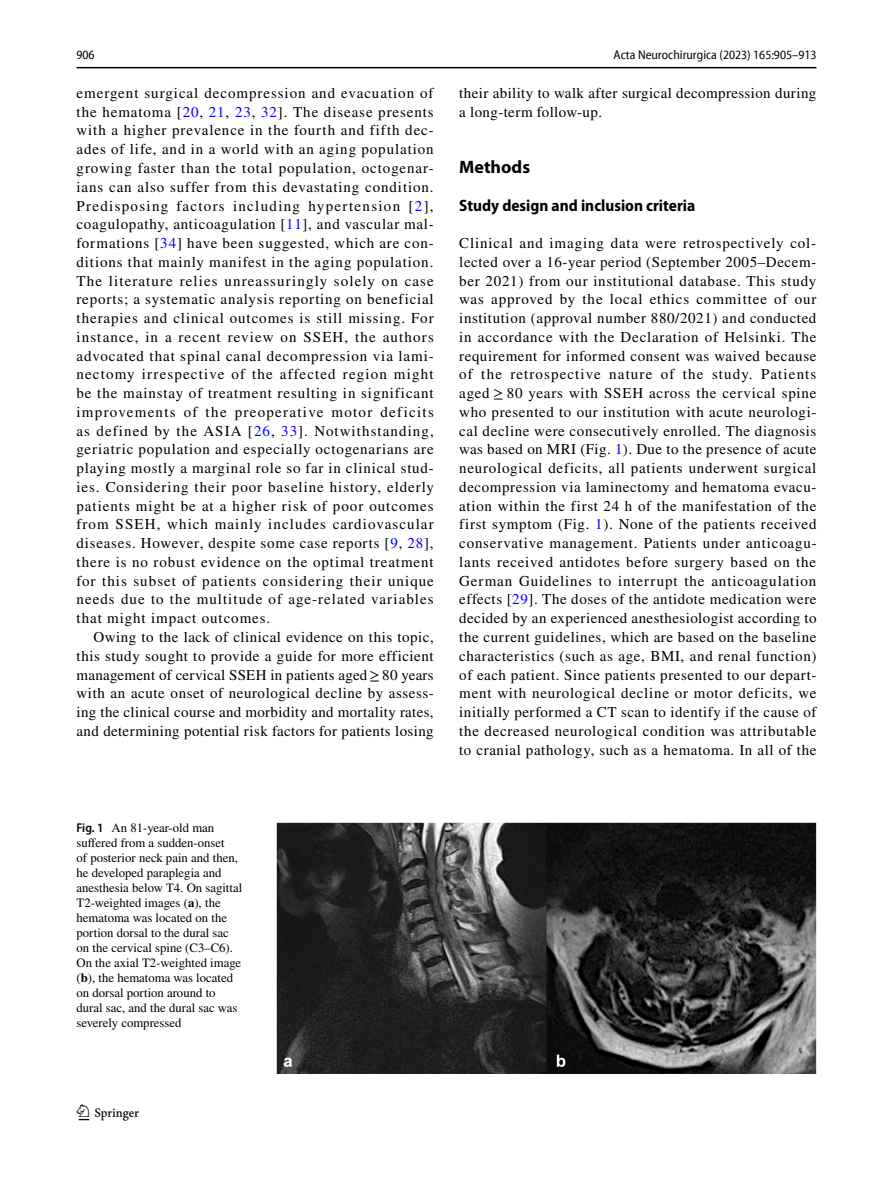
<style>
.page{position:relative;width:893px;height:1187px;background:#fff}
.page>*{position:absolute;margin:0;border:0;box-sizing:border-box;transform-origin:0 0}
.t1{font:22.5px "Springnew Regular 2";color:#000}
.t2{font:700 18px "Myriad Pro";color:#000}
.t3{font:700 semi-condensed 16.5px "Myriad Pro";color:#000}
.t4{font:15px/18.8px "STIX";letter-spacing:.025em;color:#000;text-align:justify}
.t5{font:12.75px/15px "STIX";color:#000}
.t6{font:semi-condensed 12.75px "Myriad Pro Unic";color:#000}
.s1{color:#00f}
.s2{font-family:"Myriad Pro";font-weight:600;font-stretch:semi-condensed}
.s3{font-weight:700}
</style>
<div class="page">
<hr style="left:77px;top:67px;width:739px;height:1px;background:#000">
<img style="left:276px;top:822px;width:540px;height:251px">
<p class="t6" style="left:76px;top:50px;width:20px">906</p>
<p class="t6" style="left:614px;top:50px;width:205px">Acta Neurochirurgica (2023) 165:905–913</p>
<p class="t4" style="left:77px;top:84px;width:359px">emergent surgical decompression and evacuation of the hematoma [<span class="s1">20</span>, <span class="s1">21</span>, <span class="s1">23</span>, <span class="s1">32</span>]. The disease presents with a higher prevalence in the fourth and fifth dec&shy;ades of life, and in a world with an aging population growing faster than the total population, octogenar&shy;ians can also suffer from this devastating condition.<br>Predisposing factors including hypertension [<span class="s1">2</span>], coagulopathy, anticoagulation [<span class="s1">11</span>], and vascular mal&shy;formations [<span class="s1">34</span>] have been suggested, which are con&shy;ditions that mainly manifest in the aging population.<br>The literature relies unreassuringly solely on case reports; a systematic analysis reporting on beneficial therapies and clinical outcomes is still missing. For instance, in a recent review on SSEH, the authors advocated that spinal canal decompression via lami&shy;nectomy irrespective of the affected region might be the mainstay of treatment resulting in significant improvements of the preoperative motor deficits as defined by the ASIA [<span class="s1">26</span>, <span class="s1">33</span>]. Notwithstanding, geriatric population and especially octogenarians are playing mostly a marginal role so far in clinical stud&shy;ies. Considering their poor baseline history, elderly patients might be at a higher risk of poor outcomes from SSEH, which mainly includes cardiovascular diseases. However, despite some case reports [<span class="s1">9</span>, <span class="s1">28</span>], there is no robust evidence on the optimal treatment for this subset of patients considering their unique needs due to the multitude of age-related variables that might impact outcomes.</p>
<p class="t4" style="left:77px;top:628px;width:359px;text-indent:17px">Owing to the lack of clinical evidence on this topic, this study sought to provide a guide for more efficient management of cervical SSEH in patients aged≥80 years with an acute onset of neurological decline by assess&shy;ing the clinical course and morbidity and mortality rates, and determining potential risk factors for patients losing</p>
<p class="t4" style="left:459px;top:84px;width:359px">their ability to walk after surgical decompression during a long-term follow-up.</p>
<p class="t2" style="left:459px;top:155px;width:72px">Methods</p>
<p class="t3" style="left:459px;top:196px;width:238px">Study design and inclusion criteria</p>
<p class="t4" style="left:459px;top:234px;width:359px">Clinical and imaging data were retrospectively col&shy;lected over a 16-year period (September 2005–Decem&shy;ber 2021) from our institutional database. This study was approved by the local ethics committee of our institution (approval number 880/2021) and conducted in accordance with the Declaration of Helsinki. The requirement for informed consent was waived because of the retrospective nature of the study. Patients aged ≥ 80 years with SSEH across the cervical spine who presented to our institution with acute neurologi&shy;cal decline were consecutively enrolled. The diagnosis was based on MRI (Fig. <span class="s1">1</span>). Due to the presence of acute neurological deficits, all patients underwent surgical decompression via laminectomy and hematoma evacu&shy;ation within the first 24 h of the manifestation of the first symptom (Fig. <span class="s1">1</span>). None of the patients received conservative management. Patients under anticoagu&shy;lants received antidotes before surgery based on the German Guidelines to interrupt the anticoagulation effects [<span class="s1">29</span>]. The doses of the antidote medication were decided by an experienced anesthesiologist according to the current guidelines, which are based on the baseline characteristics (such as age, BMI, and renal function) of each patient. Since patients presented to our depart&shy;ment with neurological decline or motor deficits, we initially performed a CT scan to identify if the cause of the decreased neurological condition was attributable to cranial pathology, such as a hematoma. In all of the</p>
<p class="t5" style="left:77px;top:821px;width:167px"><span class="s2">Fig. 1</span> An 81-year-old man suffered from a sudden-onset<br>of posterior neck pain and then, he developed paraplegia and anesthesia below T4. On sagittal<br>T2-weighted images (<span class="s3">a</span>), the hematoma was located on the portion dorsal to the dural sac on the cervical spine (C3–C6).<br>On the axial T2-weighted image (<span class="s3">b</span>), the hematoma was located on dorsal portion around to dural sac, and the dural sac was severely compressed</p>
<h1 class="t1" style="left:79px;top:1104px;width:62px">1 3</h1>
</div>
